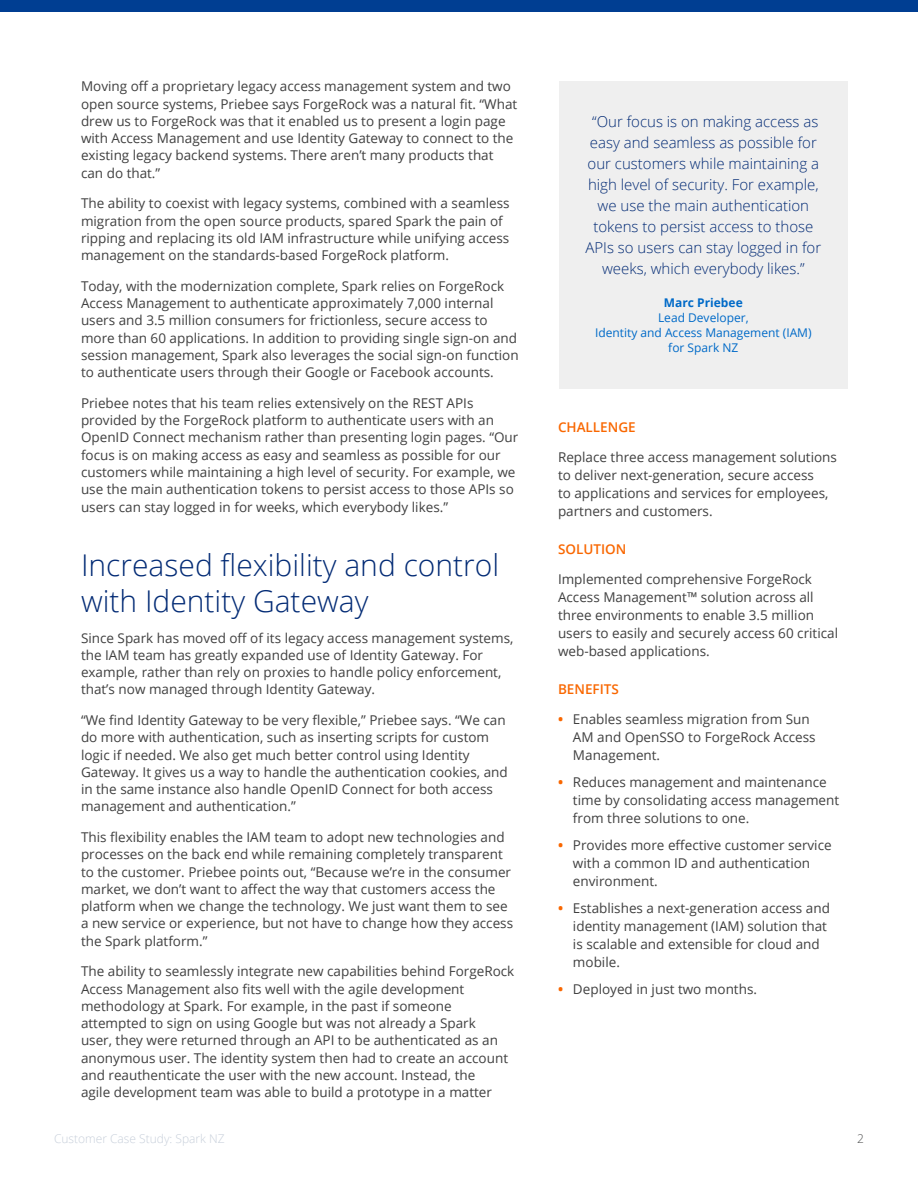
<style>
.page{position:relative;width:918px;height:1188px;background:#fff}
.page>*{position:absolute;margin:0;border:0;box-sizing:border-box;transform-origin:0 0}
.t1{font:300 30px/36px "Open Sans";color:#032b75}
.t2{font:300 15px/21px "Open Sans";color:#032b75;text-align:center}
.t3{font:13.5px/17.2px "Open Sans";color:#404040}
.t4{font:600 13.5px "Open Sans";color:#f96700}
.t5{font:12px/15px "Open Sans";color:#006ac8;text-align:center}
.t6{font:300 12px "Open Sans";color:#c7cfda}
.t7{font:700 12px "Open Sans";color:#006ac8}
.t8{font:300 12px "Open Sans";color:#505151}
.s1{font-weight:700;color:#f96700}
</style>
<div class="page">
<div style="left:0;top:0;width:918px;height:12px;background:#003e92"></div>
<div style="left:560px;top:81px;width:288px;height:307px;background:#efefef"></div>
<p class="t3" style="left:81px;top:77px;width:438px">Moving off a proprietary legacy access management system and two open source systems, Priebee says ForgeRock was a natural fit. “What drew us to ForgeRock was that it enabled us to present a login page with Access Management and use Identity Gateway to connect to the existing legacy backend systems. There aren’t many products that can do that.”</p>
<p class="t3" style="left:81px;top:194px;width:430px">The ability to coexist with legacy systems, combined with a seamless migration from the open source products, spared Spark the pain of ripping and replacing its old IAM infrastructure while unifying access management on the standards-based ForgeRock platform.</p>
<p class="t3" style="left:81px;top:277px;width:439px">Today, with the modernization complete, Spark relies on ForgeRock Access Management to authenticate approximately 7,000 internal users and 3.5 million consumers for frictionless, secure access to more than 60 applications. In addition to providing single sign-on and session management, Spark also leverages the social sign-on function to authenticate users through their Google or Facebook accounts.</p>
<p class="t3" style="left:81px;top:394px;width:439px">Priebee notes that his team relies extensively on the REST APIs provided by the ForgeRock platform to authenticate users with an OpenID Connect mechanism rather than presenting login pages. “Our focus is on making access as easy and seamless as possible for our customers while maintaining a high level of security. For example, we use the main authentication tokens to persist access to those APIs so users can stay logged in for weeks, which everybody likes.”</p>
<h1 class="t1" style="left:81px;top:546px;width:420px">Increased flexibility and control with Identity Gateway</h1>
<p class="t3" style="left:81px;top:629px;width:434px">Since Spark has moved off of its legacy access management systems, the IAM team has greatly expanded use of Identity Gateway. For example, rather than rely on proxies to handle policy enforcement, that’s now managed through Identity Gateway.</p>
<p class="t3" style="left:81px;top:711px;width:428px">“We find Identity Gateway to be very flexible,” Priebee says. “We can do more with authentication, such as inserting scripts for custom logic if needed. We also get much better control using Identity Gateway. It gives us a way to handle the authentication cookies, and in the same instance also handle OpenID Connect for both access management and authentication.”</p>
<p class="t3" style="left:81px;top:828px;width:434px">This flexibility enables the IAM team to adopt new technologies and processes on the back end while remaining completely transparent to the customer. Priebee points out, “Because we’re in the consumer market, we don’t want to affect the way that customers access the platform when we change the technology. We just want them to see a new service or experience, but not have to change how they access the Spark platform.”</p>
<p class="t3" style="left:81px;top:963px;width:435px">The ability to seamlessly integrate new capabilities behind ForgeRock Access Management also fits well with the agile development methodology at Spark. For example, in the past if someone attempted to sign on using Google but was not already a Spark<br>user, they were returned through an API to be authenticated as an anonymous user. The identity system then had to create an account and reauthenticate the user with the new account. Instead, the<br>agile development team was able to build a prototype in a matter</p>
<p class="t2" style="left:586px;top:111px;width:237px">“Our focus is on making access as easy and seamless as possible for our customers while maintaining a high level of security. For example, we use the main authentication tokens to persist access to those APIs so users can stay logged in for weeks, which everybody likes.”</p>
<p class="t7" style="left:664px;top:294px;width:80px">Marc Priebee</p>
<p class="t5" style="left:595px;top:310px;width:218px">Lead Developer,<br>Identity and Access Management (IAM) for Spark NZ</p>
<p class="t4" style="left:558px;top:418px;width:79px">CHALLENGE</p>
<p class="t3" style="left:558px;top:448px;width:281px;line-height:18px">Replace three access management solutions to deliver next-generation, secure access<br>to applications and services for employees, partners and customers.</p>
<p class="t4" style="left:558px;top:540px;width:70px">SOLUTION</p>
<p class="t3" style="left:558px;top:570px;width:282px;line-height:18px">Implemented comprehensive ForgeRock Access Management™ solution across all three environments to enable 3.5 million users to easily and securely access 60 critical web-based applications.</p>
<p class="t4" style="left:558px;top:680px;width:62px">BENEFITS</p>
<p class="t3" style="left:573px;top:709px;width:244px;line-height:18px;text-indent:-15px"><span class="s1">•</span> Enables seamless migration from Sun<br>AM and OpenSSO to ForgeRock Access<br>Management.</p>
<p class="t3" style="left:573px;top:772px;width:268px;line-height:18px;text-indent:-15px"><span class="s1">•</span> Reduces management and maintenance time by consolidating access management from three solutions to one.</p>
<p class="t3" style="left:573px;top:835px;width:260px;line-height:18px;text-indent:-15px"><span class="s1">•</span> Provides more effective customer service with a common ID and authentication environment.</p>
<p class="t3" style="left:573px;top:898px;width:259px;line-height:18px;text-indent:-15px"><span class="s1">•</span> Establishes a next-generation access and identity management (IAM) solution that is scalable and extensible for cloud and mobile.</p>
<p class="t3" style="left:558px;top:980px;width:201px"><span class="s1">•</span> Deployed in just two months.</p>
<p class="t6" style="left:54px;top:1131px;width:172px">Customer Case Study: Spark NZ</p>
<p class="t8" style="left:857px;top:1131px;width:8px">2</p>
</div>
